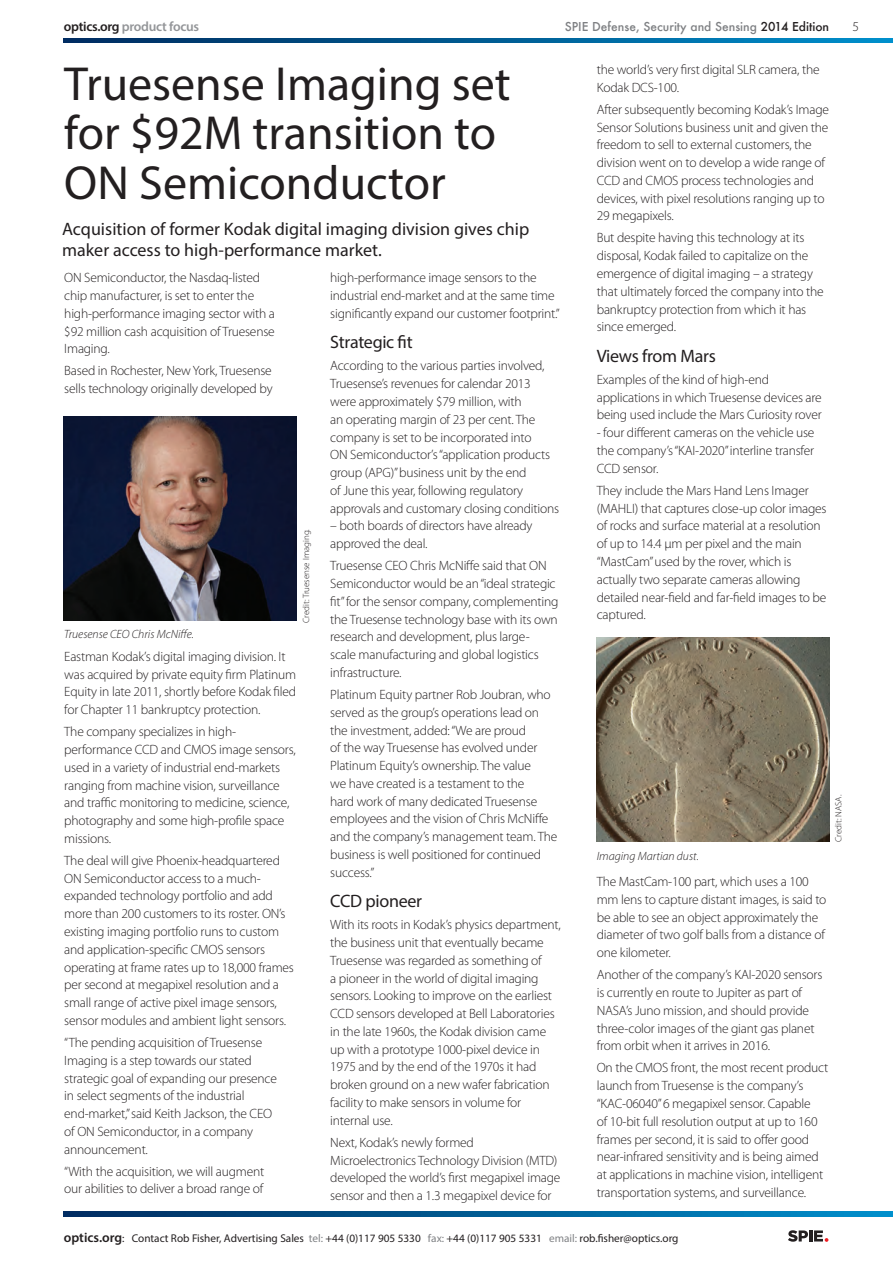
<style>
.page{position:relative;width:893px;height:1263px;background:#fff}
.page>*{position:absolute;margin:0;border:0;box-sizing:border-box;transform-origin:0 0}
.t1{font:48px/49.5px "Myriad Pro";color:#231f20}
.t2{font:18px/21.6px "Myriad Pro";color:#231f20}
.t3{font:18px "Myriad Pro";letter-spacing:-.02em;color:#231f20}
.t4{font:300 13.5px/17.9px "Myriad Pro";letter-spacing:-.015em;color:#231f20}
.t5{font:600 13.5px "Myriad Pro";letter-spacing:-.02em;color:#939598}
.t6{font:italic 300 12px "Myriad Pro";color:#231f20}
.t7{font:500 12px "Futura";color:#7e8083}
.t8{font:11.25px "Myriad Pro";color:#231f20}
.t9{font:300 9px "Myriad Pro";color:#231f20}
.s1{color:#231f20}
.s2{font-weight:600;font-size:13.5px}
.s3{color:#808285}
</style>
<div class="page">
<svg style="left:64px;top:1212px;width:829px;height:4px;background:#005c93"></svg>
<svg style="left:64px;top:38px;width:829px;height:5px;background:#005c93"></svg>
<img style="left:64px;top:417px;width:232px;height:204px">
<img style="left:597px;top:638px;width:232px;height:204px">
<svg style="left:788px;top:1230px;width:40px;height:12px"></svg>
<p class="t5" style="left:64px;top:18px;width:137px"><span class="s1">optics.org</span> product focus</p>
<p class="t7" style="left:565px;top:18px;width:266px">SPIE Defense, Security and Sensing <span class="s1">2014 Edition</span></p>
<p class="t4" style="left:852px;top:18px;width:8px">5</p>
<h1 class="t1" style="left:64px;top:58px;width:448px">Truesense Imaging set for $92M transition to<br>ON Semiconductor</h1>
<p class="t4" style="left:597px;top:60px;width:224px">the world’s very first digital SLR camera, the<br>Kodak DCS-100.</p>
<p class="t4" style="left:597px;top:100px;width:234px">After subsequently becoming Kodak’s Image Sensor Solutions business unit and given the freedom to sell to external customers, the division went on to develop a wide range of CCD and CMOS process technologies and devices, with pixel resolutions ranging up to 29 megapixels.</p>
<p class="t4" style="left:597px;top:229px;width:228px">But despite having this technology at its disposal, Kodak failed to capitalize on the emergence of digital imaging – a strategy that ultimately forced the company into the bankruptcy protection from which it has since emerged.</p>
<h2 class="t2" style="left:597px;top:345px;width:121px">Views from Mars</h2>
<p class="t4" style="left:597px;top:370px;width:226px">Examples of the kind of high-end applications in which Truesense devices are being used include the Mars Curiosity rover</p>
<p class="t4" style="left:597px;top:424px;width:219px;text-align:justify">- four different cameras on the vehicle use the company’s “KAI-2020” interline transfer CCD sensor.</p>
<p class="t4" style="left:597px;top:481px;width:231px">They include the Mars Hand Lens Imager (MAHLI) that captures close-up color images of rocks and surface material at a resolution of up to 14.4 µm per pixel and the main “MastCam” used by the rover, which is actually two separate cameras allowing detailed near-field and far-field images to be captured.</p>
<h2 class="t2" style="left:62px;top:217px;width:469px">Acquisition of former Kodak digital imaging division gives chip maker access to high-performance market.</h2>
<p class="t4" style="left:64px;top:269px;width:212px">ON Semiconductor, the Nasdaq-listed chip manufacturer, is set to enter the high-performance imaging sector with a $92 million cash acquisition of Truesense Imaging.</p>
<p class="t4" style="left:64px;top:362px;width:210px">Based in Rochester, New York, Truesense sells technology originally developed by</p>
<p class="t4" style="left:330px;top:269px;width:231px">high-performance image sensors to the industrial end-market and at the same time significantly expand our customer footprint.”</p>
<h2 class="t3" style="left:330px;top:331px;width:84px">Strategic fit</h2>
<p class="t4" style="left:330px;top:357px;width:230px">According to the various parties involved, Truesense’s revenues for calendar 2013 were approximately $79 million, with<br>an operating margin of 23 per cent. The company is set to be incorporated into<br>ON Semiconductor’s “application products group (APG)” business unit by the end<br>of June this year, following regulatory approvals and customary closing conditions</p>
<p class="t4" style="left:330px;top:517px;width:204px">– both boards of directors have already approved the deal.</p>
<p class="t4" style="left:330px;top:557px;width:230px">Truesense CEO Chris McNiffe said that ON Semiconductor would be an “ideal strategic fit” for the sensor company, complementing the Truesense technology base with its own research and development, plus large&shy;scale manufacturing and global logistics infrastructure.</p>
<p class="t4" style="left:330px;top:685px;width:228px">Platinum Equity partner Rob Joubran, who served as the group’s operations lead on the investment, added: “We are proud<br>of the way Truesense has evolved under Platinum Equity’s ownership. The value<br>we have created is a testament to the<br>hard work of many dedicated Truesense employees and the vision of Chris McNiffe and the company’s management team. The business is well positioned for continued success.”</p>
<h2 class="t2" style="left:330px;top:890px;width:93px">CCD pioneer</h2>
<p class="t4" style="left:330px;top:916px;width:232px">With its roots in Kodak’s physics department, the business unit that eventually became Truesense was regarded as something of<br>a pioneer in the world of digital imaging sensors. Looking to improve on the earliest CCD sensors developed at Bell Laboratories in the late 1960s, the Kodak division came up with a prototype 1000-pixel device in 1975 and by the end of the 1970s it had broken ground on a new wafer fabrication facility to make sensors in volume for internal use.</p>
<p class="t4" style="left:330px;top:1133px;width:232px">Next, Kodak’s newly formed Microelectronics Technology Division (MTD) developed the world’s first megapixel image sensor and then a 1.3 megapixel device for</p>
<p class="t9" style="left:301px;top:623px;width:95px;rotate:-90deg">Credit: Truesense Imaging.</p>
<p class="t6" style="left:64px;top:627px;width:131px">Truesense CEO Chris McNiffe.</p>
<p class="t4" style="left:64px;top:647px;width:233px">Eastman Kodak’s digital imaging division. It was acquired by private equity firm Platinum Equity in late 2011, shortly before Kodak filed for Chapter 11 bankruptcy protection.</p>
<p class="t4" style="left:64px;top:723px;width:233px">The company specializes in high&shy;performance CCD and CMOS image sensors, used in a variety of industrial end-markets ranging from machine vision, surveillance and traffic monitoring to medicine, science, photography and some high-profile space missions.</p>
<p class="t4" style="left:64px;top:851px;width:231px">The deal will give Phoenix-headquartered ON Semiconductor access to a much&shy;expanded technology portfolio and add more than 200 customers to its roster. ON’s existing imaging portfolio runs to custom and application-specific CMOS sensors operating at frame rates up to 18,000 frames per second at megapixel resolution and a small range of active pixel image sensors, sensor modules and ambient light sensors.</p>
<p class="t4" style="left:64px;top:1033px;width:214px">“The pending acquisition of Truesense Imaging is a step towards our stated strategic goal of expanding our presence in select segments of the industrial end-market,” said Keith Jackson, the CEO of ON Semiconductor, in a company announcement.</p>
<p class="t4" style="left:64px;top:1162px;width:202px">“With the acquisition, we will augment our abilities to deliver a broad range of</p>
<p class="t9" style="left:833px;top:842px;width:49px;rotate:-90deg">Credit: NASA.</p>
<p class="t6" style="left:597px;top:848px;width:104px">Imaging Martian dust.</p>
<p class="t4" style="left:597px;top:872px;width:231px">The MastCam-100 part, which uses a 100 mm lens to capture distant images, is said to be able to see an object approximately the diameter of two golf balls from a distance of one kilometer.</p>
<p class="t4" style="left:597px;top:966px;width:227px">Another of the company’s KAI-2020 sensors is currently en route to Jupiter as part of NASA’s Juno mission, and should provide three-color images of the giant gas planet from orbit when it arrives in 2016.</p>
<p class="t4" style="left:597px;top:1059px;width:233px">On the CMOS front, the most recent product launch from Truesense is the company’s “KAC-06040” 6 megapixel sensor. Capable<br>of 10-bit full resolution output at up to 160 frames per second, it is said to offer good near-infrared sensitivity and is being aimed at applications in machine vision, intelligent transportation systems, and surveillance.</p>
<p class="t8" style="left:64px;top:1231px;width:616px"><span class="s2">optics.org</span>: Contact Rob Fisher, Advertising Sales <span class="s3">tel:</span> +44 (0)117 905 5330 <span class="s3">fax:</span> +44 (0)117 905 5331 <span class="s3">email:</span> rob.fisher@optics.org</p>
</div>
